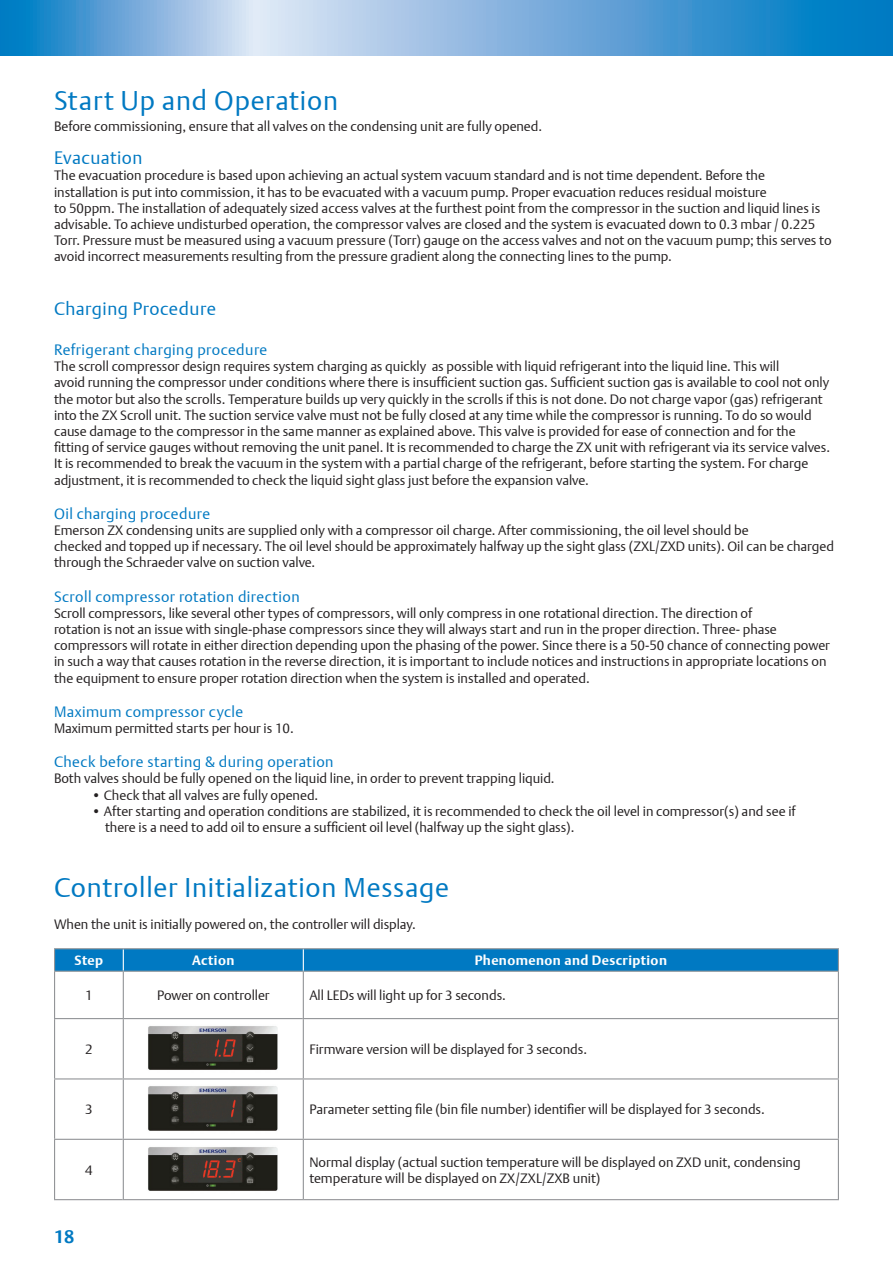
<style>
.page{position:relative;width:893px;height:1263px;background:#fff}
.page>*{position:absolute;margin:0;border:0;box-sizing:border-box;transform-origin:0 0}
.t1{font:27px "DTL Argo T Light";letter-spacing:.03em;color:#0079c2}
.t2{font:18px "DTL Argo T Light";letter-spacing:.03em;color:#0079c2}
.t3{font:700 18px "DTL Argo T";color:#0079c2}
.t4{font:15px "DTL Argo T Light";letter-spacing:.03em;color:#0079c2}
.t5{font:13.5px/16.2px "DTL Argo T Light";color:#231f20}
.t6{font:700 13.5px "DTL Argo T";letter-spacing:.03em;color:#fff}
</style>
<div class="page">
<svg style="left:0;top:0;width:893px;height:55px;background:#6aaad9"></svg>
<hr style="left:124px;top:1018px;width:179px;height:1px;background:#939598">
<hr style="left:123px;top:1019px;width:1px;height:59px;background:#939598">
<hr style="left:303px;top:1019px;width:1px;height:59px;background:#939598">
<hr style="left:123px;top:1078px;width:181px;height:1px;background:#939598">
<hr style="left:123px;top:1079px;width:1px;height:60px;background:#939598">
<hr style="left:303px;top:1079px;width:1px;height:60px;background:#939598">
<hr style="left:123px;top:1139px;width:181px;height:1px;background:#939598">
<hr style="left:123px;top:1140px;width:1px;height:59px;background:#939598">
<hr style="left:303px;top:1140px;width:1px;height:59px;background:#939598">
<hr style="left:123px;top:1199px;width:181px;height:1px;background:#939598">
<hr style="left:54px;top:972px;width:1px;height:46px;background:#939598">
<hr style="left:123px;top:972px;width:1px;height:46px;background:#939598">
<hr style="left:303px;top:972px;width:1px;height:46px;background:#939598">
<hr style="left:838px;top:972px;width:1px;height:46px;background:#939598">
<hr style="left:54px;top:1018px;width:70px;height:1px;background:#939598">
<hr style="left:54px;top:1019px;width:1px;height:59px;background:#939598">
<hr style="left:303px;top:1018px;width:536px;height:1px;background:#939598">
<hr style="left:838px;top:1019px;width:1px;height:59px;background:#939598">
<hr style="left:54px;top:1078px;width:69px;height:1px;background:#939598">
<hr style="left:54px;top:1079px;width:1px;height:60px;background:#939598">
<hr style="left:304px;top:1078px;width:535px;height:1px;background:#939598">
<hr style="left:838px;top:1079px;width:1px;height:60px;background:#939598">
<hr style="left:54px;top:1139px;width:69px;height:1px;background:#939598">
<hr style="left:54px;top:1140px;width:1px;height:59px;background:#939598">
<hr style="left:304px;top:1139px;width:535px;height:1px;background:#939598">
<hr style="left:838px;top:1140px;width:1px;height:59px;background:#939598">
<hr style="left:54px;top:1199px;width:69px;height:1px;background:#939598">
<hr style="left:304px;top:1199px;width:535px;height:1px;background:#939598">
<hr style="left:54px;top:948px;width:69px;height:1px;background:#939598">
<hr style="left:123px;top:948px;width:180px;height:1px;background:#939598">
<hr style="left:303px;top:948px;width:536px;height:1px;background:#939598">
<hr style="left:54px;top:971px;width:69px;height:1px;background:#939598">
<hr style="left:123px;top:971px;width:180px;height:1px;background:#939598">
<hr style="left:303px;top:971px;width:536px;height:1px;background:#939598">
<svg style="left:54px;top:949px;width:785px;height:22px;background:#057ac0"></svg>
<img style="left:148px;top:1026px;width:130px;height:44px">
<img style="left:148px;top:1086px;width:130px;height:45px">
<img style="left:148px;top:1147px;width:130px;height:44px">
<h1 class="t1" style="left:54px;top:85px;width:286px">Start Up and Operation</h1>
<p class="t5" style="left:54px;top:118px;width:490px">Before commissioning, ensure that all valves on the condensing unit are fully opened.</p>
<h2 class="t2" style="left:54px;top:147px;width:90px">Evacuation</h2>
<p class="t5" style="left:54px;top:167px;width:779px">The evacuation procedure is based upon achieving an actual system vacuum standard and is not time dependent. Before the installation is put into commission, it has to be evacuated with a vacuum pump. Proper evacuation reduces residual moisture<br>to 50ppm. The installation of adequately sized access valves at the furthest point from the compressor in the suction and liquid lines is advisable. To achieve undisturbed operation, the compressor valves are closed and the system is evacuated down to 0.3 mbar / 0.225<br>Torr. Pressure must be measured using a vacuum pressure (Torr) gauge on the access valves and not on the vacuum pump; this serves to avoid incorrect measurements resulting from the pressure gradient along the connecting lines to the pump.</p>
<h2 class="t2" style="left:54px;top:298px;width:164px">Charging Procedure</h2>
<p class="t4" style="left:54px;top:341px;width:215px">Refrigerant charging procedure</p>
<p class="t5" style="left:54px;top:358px;width:778px">The scroll compressor design requires system charging as quickly as possible with liquid refrigerant into the liquid line. This will<br>avoid running the compressor under conditions where there is insufficient suction gas. Sufficient suction gas is available to cool not only the motor but also the scrolls. Temperature builds up very quickly in the scrolls if this is not done. Do not charge vapor (gas) refrigerant into the ZX Scroll unit. The suction service valve must not be fully closed at any time while the compressor is running. To do so would cause damage to the compressor in the same manner as explained above. This valve is provided for ease of connection and for the fitting of service gauges without removing the unit panel. It is recommended to charge the ZX unit with refrigerant via its service valves.<br>It is recommended to break the vacuum in the system with a partial charge of the refrigerant, before starting the system. For charge adjustment, it is recommended to check the liquid sight glass just before the expansion valve.</p>
<p class="t4" style="left:54px;top:505px;width:158px">Oil charging procedure</p>
<p class="t5" style="left:54px;top:522px;width:781px">Emerson ZX condensing units are supplied only with a compressor oil charge. After commissioning, the oil level should be<br>checked and topped up if necessary. The oil level should be approximately halfway up the sight glass (ZXL/ZXD units). Oil can be charged through the Schraeder valve on suction valve.</p>
<p class="t4" style="left:54px;top:587px;width:247px">Scroll compressor rotation direction</p>
<p class="t5" style="left:54px;top:605px;width:777px">Scroll compressors, like several other types of compressors, will only compress in one rotational direction. The direction of<br>rotation is not an issue with single-phase compressors since they will always start and run in the proper direction. Three- phase compressors will rotate in either direction depending upon the phasing of the power. Since there is a 50-50 chance of connecting power in such a way that causes rotation in the reverse direction, it is important to include notices and instructions in appropriate locations on the equipment to ensure proper rotation direction when the system is installed and operated.</p>
<p class="t4" style="left:54px;top:703px;width:191px">Maximum compressor cycle</p>
<p class="t5" style="left:54px;top:720px;width:241px">Maximum permitted starts per hour is 10.</p>
<p class="t4" style="left:54px;top:753px;width:281px">Check before starting &amp; during operation</p>
<p class="t5" style="left:54px;top:770px;width:502px">Both valves should be fully opened on the liquid line, in order to prevent trapping liquid.</p>
<p class="t5" style="left:92px;top:787px;width:228px">• Check that all valves are fully opened.</p>
<p class="t5" style="left:105px;top:803px;width:692px;text-indent:-14px">• After starting and operation conditions are stabilized, it is recommended to check the oil level in compressor(s) and see if there is a need to add oil to ensure a sufficient oil level (halfway up the sight glass).</p>
<h1 class="t1" style="left:54px;top:871px;width:397px">Controller Initialization Message</h1>
<p class="t5" style="left:54px;top:916px;width:363px">When the unit is initially powered on, the controller will display.</p>
<p class="t6" style="left:75px;top:952px;width:30px">Step</p>
<p class="t6" style="left:192px;top:952px;width:44px">Action</p>
<p class="t6" style="left:475px;top:952px;width:194px">Phenomenon and Description</p>
<p class="t5" style="left:85px;top:987px;width:9px">1</p>
<p class="t5" style="left:157px;top:987px;width:114px">Power on controller</p>
<p class="t5" style="left:309px;top:987px;width:198px">All LEDs will light up for 3 seconds.</p>
<p class="t5" style="left:85px;top:1041px;width:9px">2</p>
<p class="t5" style="left:309px;top:1041px;width:279px">Firmware version will be displayed for 3 seconds.</p>
<p class="t5" style="left:85px;top:1101px;width:9px">3</p>
<p class="t5" style="left:309px;top:1101px;width:457px">Parameter setting file (bin file number) identifier will be displayed for 3 seconds.</p>
<p class="t5" style="left:85px;top:1162px;width:9px">4</p>
<p class="t5" style="left:309px;top:1153px;width:493px">Normal display (actual suction temperature will be displayed on ZXD unit, condensing temperature will be displayed on ZX/ZXL/ZXB unit)</p>
<h2 class="t3" style="left:54px;top:1226px;width:22px">18</h2>
</div>
